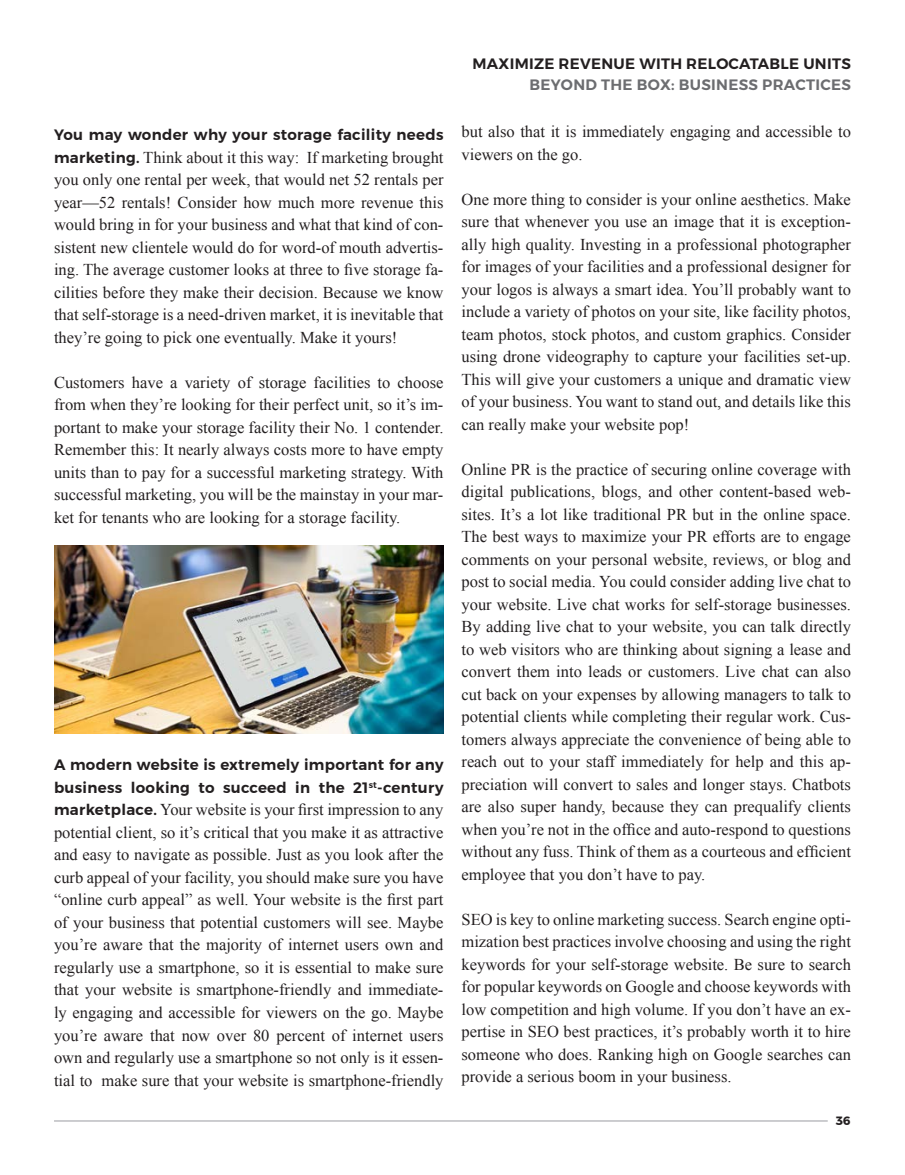
<style>
.page{position:relative;width:905px;height:1175px;background:#fff}
.page>*{position:absolute;margin:0;border:0;box-sizing:border-box;transform-origin:0 0}
.t1{font:16.5px/22.5px "Times New Roman";color:#231f20;text-align:justify}
.t2{font:600 15px/22.5px "Montserrat";letter-spacing:.02em;color:#231f20}
.t3{font:600 15px "Montserrat";letter-spacing:.02em;color:#6c6d70}
.t4{font:700 12px "Montserrat";color:#231f20}
.s1{font-family:"Montserrat";font-weight:600;font-size:15px}
</style>
<div class="page">
<img style="left:54px;top:545px;width:389px;height:188px">
<hr style="left:54px;top:1120px;width:773px;height:1px;background:#bcbdc0">
<p class="t2" style="left:54px;top:123px;width:391px">You may wonder why your storage facility needs</p>
<p class="t1" style="left:54px;top:146px;width:391px"><span class="s1">marketing.</span> Think about it this way: If marketing brought you only one rental per week, that would net 52 rentals per year—52 rentals! Consider how much more revenue this would bring in for your business and what that kind of con&shy;sistent new clientele would do for word-of mouth advertis&shy;ing. The average customer looks at three to five storage fa&shy;cilities before they make their decision. Because we know that self-storage is a need-driven market, it is inevitable that they’re going to pick one eventually. Make it yours!</p>
<p class="t1" style="left:54px;top:371px;width:391px">Customers have a variety of storage facilities to choose from when they’re looking for their perfect unit, so it’s im&shy;portant to make your storage facility their No. 1 contender.<br>Remember this: It nearly always costs more to have empty units than to pay for a successful marketing strategy. With successful marketing, you will be the mainstay in your mar&shy;ket for tenants who are looking for a storage facility.</p>
<p class="t2" style="left:54px;top:753px;width:391px">A modern website is extremely important for any business looking to succeed in the 21<sup>st</sup>-century</p>
<p class="t1" style="left:54px;top:798px;width:391px"><span class="s1">marketplace.</span> Your website is your first impression to any potential client, so it’s critical that you make it as attractive and easy to navigate as possible. Just as you look after the curb appeal of your facility, you should make sure you have “online curb appeal” as well. Your website is the first part of your business that potential customers will see. Maybe you’re aware that the majority of internet users own and regularly use a smartphone, so it is essential to make sure that your website is smartphone-friendly and immediate&shy;ly engaging and accessible for viewers on the go. Maybe you’re aware that now over 80 percent of internet users own and regularly use a smartphone so not only is it essen&shy;tial to make sure that your website is smartphone-friendly</p>
<p class="t2" style="left:472px;top:52px;width:380px">MAXIMIZE REVENUE WITH RELOCATABLE UNITS</p>
<p class="t3" style="left:529px;top:73px;width:323px">BEYOND THE BOX: BUSINESS PRACTICES</p>
<p class="t1" style="left:461px;top:120px;width:391px">but also that it is immediately engaging and accessible to viewers on the go.</p>
<p class="t1" style="left:461px;top:187px;width:391px">One more thing to consider is your online aesthetics. Make sure that whenever you use an image that it is exception&shy;ally high quality. Investing in a professional photographer for images of your facilities and a professional designer for your logos is always a smart idea. You’ll probably want to include a variety of photos on your site, like facility photos, team photos, stock photos, and custom graphics. Consider using drone videography to capture your facilities set-up.<br>This will give your customers a unique and dramatic view of your business. You want to stand out, and details like this can really make your website pop!</p>
<p class="t1" style="left:461px;top:457px;width:391px">Online PR is the practice of securing online coverage with digital publications, blogs, and other content-based web&shy;sites. It’s a lot like traditional PR but in the online space.<br>The best ways to maximize your PR efforts are to engage comments on your personal website, reviews, or blog and post to social media. You could consider adding live chat to your website. Live chat works for self-storage businesses.<br>By adding live chat to your website, you can talk directly to web visitors who are thinking about signing a lease and convert them into leads or customers. Live chat can also cut back on your expenses by allowing managers to talk to potential clients while completing their regular work. Cus&shy;tomers always appreciate the convenience of being able to reach out to your staff immediately for help and this ap&shy;preciation will convert to sales and longer stays. Chatbots are also super handy, because they can prequalify clients when you’re not in the office and auto-respond to questions without any fuss. Think of them as a courteous and efficient employee that you don’t have to pay.</p>
<p class="t1" style="left:461px;top:907px;width:391px">SEO is key to online marketing success. Search engine opti&shy;mization best practices involve choosing and using the right keywords for your self-storage website. Be sure to search for popular keywords on Google and choose keywords with low competition and high volume. If you don’t have an ex&shy;pertise in SEO best practices, it’s probably worth it to hire someone who does. Ranking high on Google searches can provide a serious boom in your business.</p>
<p class="t4" style="left:835px;top:1111px;width:16px">36</p>
</div>
